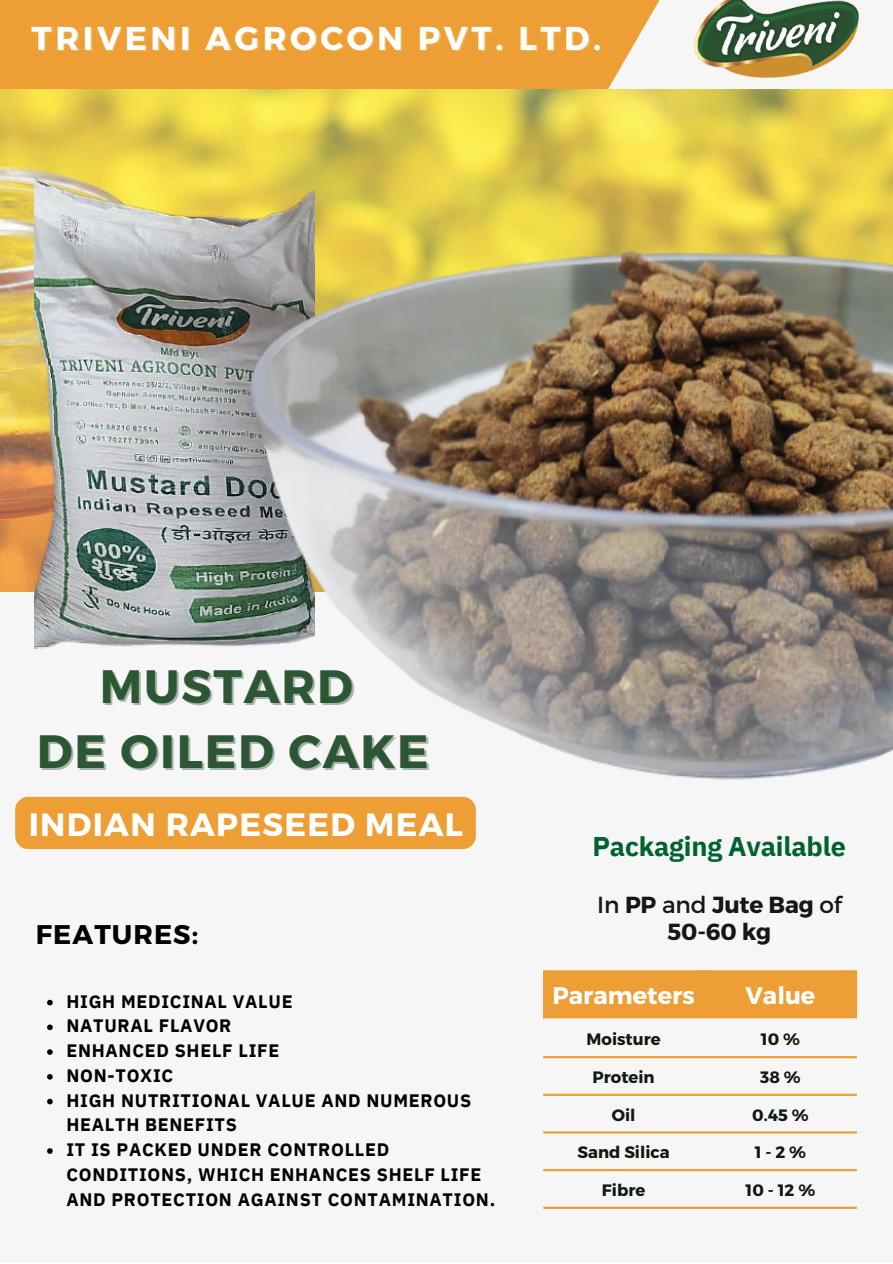
<style>
.page{position:relative;width:893px;height:1264px;background:#fff}
.page>*{position:absolute;margin:0;border:0;box-sizing:border-box;transform-origin:0 0}
.t1{font:700 46.65px/65.2px "Montserrat";letter-spacing:.04em;color:#2d5634;text-align:center}
.t2{font:700 33px "Montserrat";letter-spacing:.11em;color:#fff}
.t3{font:700 32.1px "Montserrat";letter-spacing:.04em;color:#fff}
.t4{font:700 27px "IBM Plex Sans";letter-spacing:-.01em;color:#006230}
.t5{font:700 27px "Montserrat";letter-spacing:.04em;color:#000}
.t6{font:700 24px "Montserrat";color:#fff}
.t7{font:700 23.25px/27px "Montserrat";letter-spacing:-.01em;color:#171615;text-align:center}
.t8{font:700 18px/24.8px "IBM Plex Sans";letter-spacing:.04em;color:#000}
.t9{font:700 16.5px "Montserrat";color:#0e1a0e}
.s1{font-weight:400}
</style>
<div class="page">
<div style="left:0;top:0;width:892px;height:1262px;background:#f6f6f6"></div>
<div style="left:0;top:0;width:607px;height:89px;background:#ed9f35"></div>
<img style="left:694px;top:0;width:165px;height:78px">
<svg style="left:607px;top:0;width:53px;height:89px"></svg>
<img style="left:0;top:89px;width:892px;height:503px">
<img style="left:34px;top:144px;width:280px;height:506px">
<img style="left:148px;top:195px;width:744px;height:585px">
<div style="left:543px;top:970px;width:314px;height:49px;background:#ed9f35"></div>
<hr style="left:543px;top:1018px;width:313px;height:2px;background:#f6f6f6">
<hr style="left:543px;top:1056px;width:313px;height:2px;background:#ed9f35">
<hr style="left:543px;top:1093px;width:313px;height:2px;background:#ed9f35">
<hr style="left:543px;top:1131px;width:313px;height:2px;background:#ed9f35">
<hr style="left:543px;top:1168px;width:313px;height:3px;background:#ed9f35">
<hr style="left:543px;top:1206px;width:313px;height:2px;background:#ed9f35">
<div style="left:15px;top:796px;width:461px;height:53px;background:#ed9f35;border-radius:13px"></div>
<svg style="left:47px;top:999px;width:6px;height:6px"></svg>
<svg style="left:47px;top:1024px;width:6px;height:6px"></svg>
<svg style="left:47px;top:1049px;width:6px;height:5px"></svg>
<svg style="left:47px;top:1074px;width:6px;height:5px"></svg>
<svg style="left:47px;top:1098px;width:6px;height:6px"></svg>
<svg style="left:47px;top:1148px;width:6px;height:5px"></svg>
<h2 class="t2" style="left:32px;top:17px;width:571px">TRIVENI AGROCON PVT. LTD.</h2>
<h1 class="t1" style="left:37px;top:651px;width:393px">MUSTARD<br>DE OILED CAKE</h1>
<h3 class="t3" style="left:29px;top:803px;width:435px">INDIAN RAPESEED MEAL</h3>
<h3 class="t5" style="left:36px;top:916px;width:164px">FEATURES:</h3>
<p class="t8" style="left:66px;top:988px;width:430px">HIGH MEDICINAL VALUE<br>NATURAL FLAVOR<br>ENHANCED SHELF LIFE<br>NON-TOXIC<br>HIGH NUTRITIONAL VALUE AND NUMEROUS<br>HEALTH BENEFITS<br>IT IS PACKED UNDER CONTROLLED<br>CONDITIONS, WHICH ENHANCES SHELF LIFE<br>AND PROTECTION AGAINST CONTAMINATION.</p>
<h3 class="t4" style="left:592px;top:828px;width:255px">Packaging Available</h3>
<p class="t7" style="left:597px;top:889px;width:246px"><span class="s1">In</span> PP <span class="s1">and</span> Jute Bag <span class="s1">of<br></span>50-60 kg</p>
<h3 class="t6" style="left:552px;top:980px;width:143px">Parameters</h3>
<h3 class="t6" style="left:745px;top:980px;width:71px">Value</h3>
<p class="t9" style="left:586px;top:1028px;width:76px">Moisture</p>
<p class="t9" style="left:760px;top:1028px;width:41px">10 %</p>
<p class="t9" style="left:592px;top:1066px;width:64px">Protein</p>
<p class="t9" style="left:760px;top:1066px;width:42px">38 %</p>
<p class="t9" style="left:611px;top:1104px;width:25px">Oil</p>
<p class="t9" style="left:752px;top:1104px;width:58px">0.45 %</p>
<p class="t9" style="left:577px;top:1141px;width:93px">Sand Silica</p>
<p class="t9" style="left:754px;top:1141px;width:53px">1-2%</p>
<p class="t9" style="left:602px;top:1179px;width:45px">Fibre</p>
<p class="t9" style="left:745px;top:1179px;width:71px">10-12%</p>
</div>
